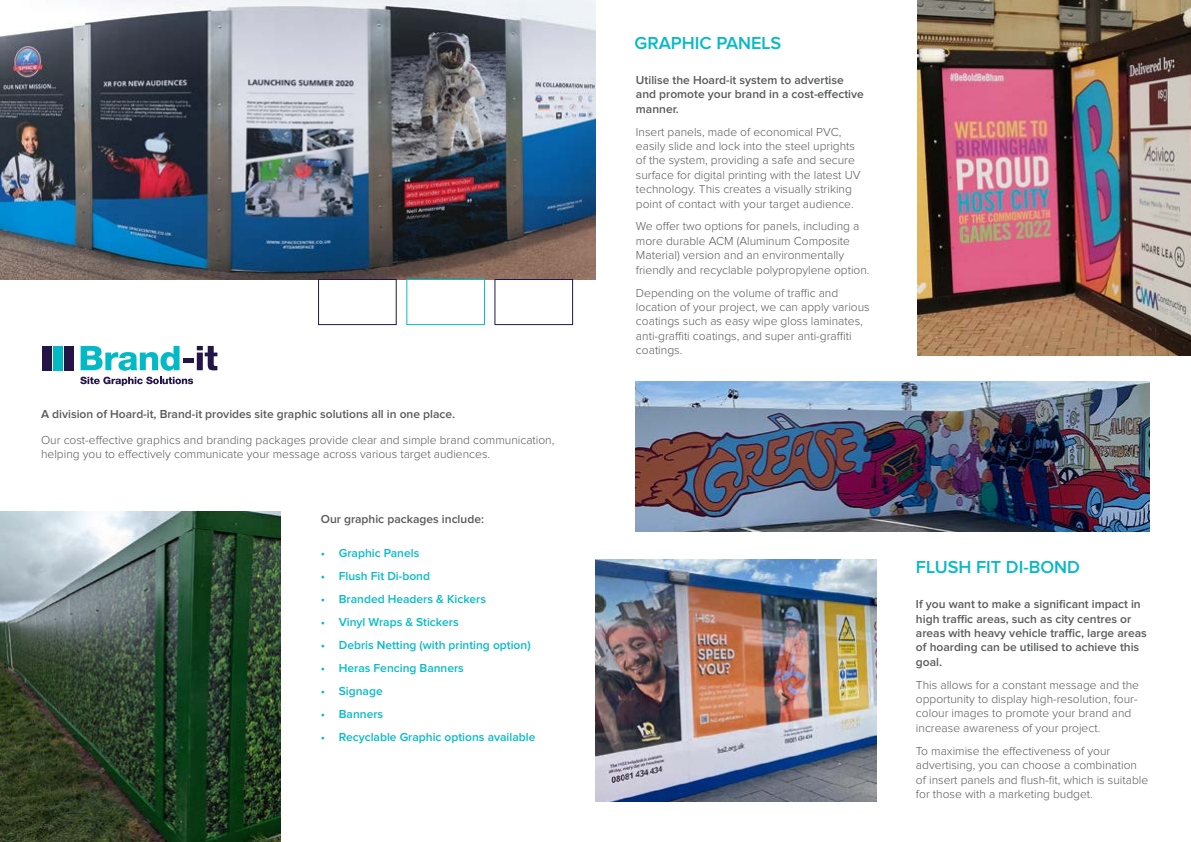
<style>
.page{position:relative;width:1191px;height:842px;background:#fff}
.page>*{position:absolute;margin:0;border:0;box-sizing:border-box;transform-origin:0 0}
.t1{font:600 18px "Proxima Nova";color:#07bac6}
.t2{font:300 12px/14.4px "Proxima Nova";color:#58595b}
.t3{font:600 12px/14.4px "Proxima Nova";color:#58595b}
.t4{font:600 12px "Proxima Nova";color:#07bac6}
</style>
<div class="page">
<img style="left:917px;top:0;width:274px;height:356px">
<img style="left:595px;top:559px;width:282px;height:242px">
<img style="left:0;top:0;width:595px;height:279px">
<div style="left:64px;top:346px;width:9px;height:24px;background:#231646"></div>
<div style="left:53px;top:346px;width:10px;height:24px;background:#02b9c6"></div>
<div style="left:42px;top:346px;width:10px;height:24px;background:#231646"></div>
<svg style="left:81px;top:346px;width:98px;height:25px"></svg>
<div style="left:183px;top:358px;width:11px;height:5px;background:#231646"></div>
<svg style="left:80px;top:377px;width:113px;height:9px"></svg>
<svg style="left:197px;top:346px;width:20px;height:24px"></svg>
<img style="left:0;top:512px;width:281px;height:330px">
<div style="left:494px;top:279px;width:79px;height:46px;border:1px solid #231646"></div>
<div style="left:406px;top:279px;width:79px;height:46px;border:1px solid #07bac6"></div>
<div style="left:318px;top:279px;width:78px;height:46px;border:1px solid #231646"></div>
<img style="left:636px;top:381px;width:513px;height:150px">
<p class="t3" style="left:41px;top:408px;width:415px">A division of Hoard-it, Brand-it provides site graphic solutions all in one place.</p>
<p class="t2" style="left:41px;top:433px;width:515px">Our cost-effective graphics and branding packages provide clear and simple brand communication, helping you to effectively communicate your message across various target audiences.</p>
<p class="t3" style="left:321px;top:512px;width:164px">Our graphic packages include:</p>
<p class="t4" style="left:321px;top:548px;width:100px">• Graphic Panels</p>
<p class="t4" style="left:321px;top:571px;width:111px">• Flush Fit Di-bond</p>
<p class="t4" style="left:321px;top:594px;width:167px">• Branded Headers &amp; Kickers</p>
<p class="t4" style="left:321px;top:616px;width:139px">• Vinyl Wraps &amp; Stickers</p>
<p class="t4" style="left:321px;top:639px;width:211px">• Debris Netting (with printing option)</p>
<p class="t4" style="left:321px;top:662px;width:145px">• Heras Fencing Banners</p>
<p class="t4" style="left:321px;top:685px;width:63px">• Signage</p>
<p class="t4" style="left:321px;top:708px;width:64px">• Banners</p>
<p class="t4" style="left:321px;top:731px;width:216px">• Recyclable Graphic options available</p>
<h1 class="t1" style="left:634px;top:35px;width:148px">GRAPHIC PANELS</h1>
<p class="t3" style="left:636px;top:73px;width:229px">Utilise the Hoard-it system to advertise and promote your brand in a cost-effective manner.</p>
<p class="t2" style="left:636px;top:125px;width:226px">Insert panels, made of economical PVC, easily slide and lock into the steel uprights of the system, providing a safe and secure surface for digital printing with the latest UV technology. This creates a visually striking point of contact with your target audience.</p>
<p class="t2" style="left:636px;top:220px;width:235px">We offer two options for panels, including a more durable ACM (Aluminum Composite Material) version and an environmentally friendly and recyclable polypropylene option.</p>
<p class="t2" style="left:636px;top:286px;width:235px">Depending on the volume of traffic and location of your project, we can apply various coatings such as easy wipe gloss laminates, anti-graffiti coatings, and super anti-graffiti coatings.</p>
<h1 class="t1" style="left:916px;top:559px;width:165px">FLUSH FIT DI-BOND</h1>
<p class="t3" style="left:916px;top:597px;width:232px">If you want to make a significant impact in high traffic areas, such as city centres or areas with heavy vehicle traffic, large areas of hoarding can be utilised to achieve this goal.</p>
<p class="t2" style="left:916px;top:678px;width:224px">This allows for a constant message and the opportunity to display high-resolution, four&shy;colour images to promote your brand and increase awareness of your project.</p>
<p class="t2" style="left:916px;top:744px;width:234px">To maximise the effectiveness of your advertising, you can choose a combination of insert panels and flush-fit, which is suitable for those with a marketing budget.</p>
</div>
